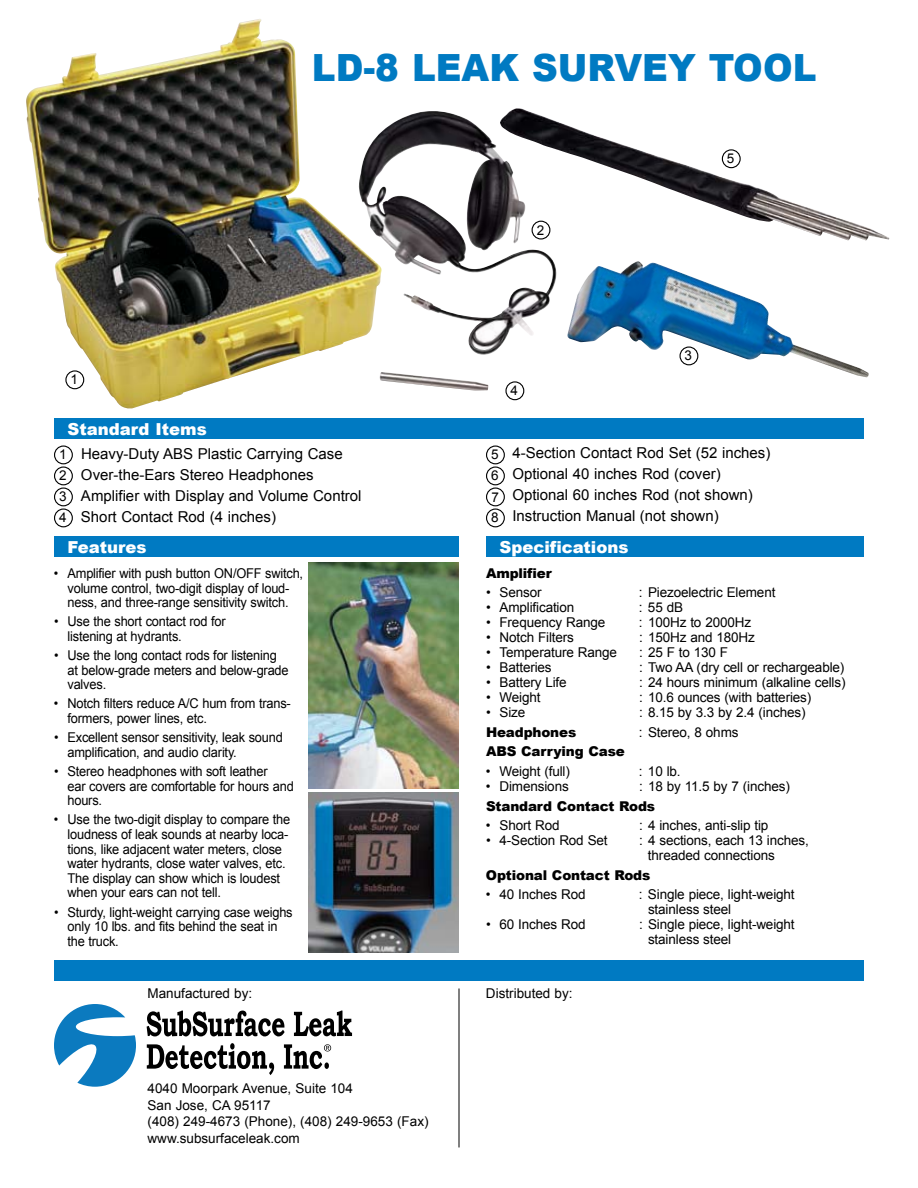
<style>
.page{position:relative;width:918px;height:1188px;background:#fff}
.page>*{position:absolute;margin:0;border:0;box-sizing:border-box;transform-origin:0 0}
.t1{font:900 37.5px "Arial";color:#007ac2;scale:.95 1}
.t2{font:900 16.5px "Arial";color:#fff}
.t3{font:15px/21px "Arial";color:#000}
.t4{font:13.5px/14.5px "Arial";letter-spacing:-.015em;color:#000;scale:.95 1}
.t5{font:13.5px/21px "Arial";letter-spacing:-.015em;color:#000}
.t6{font:900 13.5px "Arial";letter-spacing:-.01em;color:#000}
</style>
<div class="page">
<img style="left:26px;top:19px;width:356px;height:390px">
<img style="left:367px;top:143px;width:190px;height:214px">
<img style="left:379px;top:372px;width:110px;height:19px">
<img style="left:500px;top:108px;width:390px;height:133px">
<img style="left:567px;top:261px;width:302px;height:116px">
<div style="left:54px;top:536px;width:405px;height:20px;background:#007ac2"></div>
<div style="left:486px;top:536px;width:378px;height:20px;background:#007ac2"></div>
<div style="left:54px;top:418px;width:810px;height:21px;background:#007ac2"></div>
<div style="left:54px;top:446px;width:19px;height:18px;border:1px solid #000;border-radius:50%"></div>
<div style="left:54px;top:466px;width:19px;height:19px;border:1px solid #000;border-radius:50%"></div>
<div style="left:54px;top:488px;width:19px;height:18px;border:1px solid #000;border-radius:50%"></div>
<div style="left:54px;top:508px;width:19px;height:19px;border:1px solid #000;border-radius:50%"></div>
<div style="left:486px;top:446px;width:19px;height:18px;border:1px solid #000;border-radius:50%"></div>
<div style="left:486px;top:466px;width:19px;height:19px;border:1px solid #000;border-radius:50%"></div>
<div style="left:486px;top:488px;width:19px;height:18px;border:1px solid #000;border-radius:50%"></div>
<div style="left:486px;top:508px;width:19px;height:19px;border:1px solid #000;border-radius:50%"></div>
<div style="left:505px;top:381px;width:19px;height:19px;border:1px solid #000;border-radius:50%"></div>
<div style="left:722px;top:150px;width:18px;height:18px;background:#fff;border-radius:50%"></div>
<div style="left:722px;top:149px;width:19px;height:19px;border:1px solid #000;border-radius:50%"></div>
<svg style="left:54px;top:1004px;width:82px;height:83px"></svg>
<svg style="left:147px;top:1011px;width:138px;height:25px"></svg>
<svg style="left:294px;top:1011px;width:58px;height:25px"></svg>
<svg style="left:147px;top:1043px;width:127px;height:32px"></svg>
<svg style="left:284px;top:1044px;width:47px;height:25px"></svg>
<hr style="left:459px;top:988px;width:1px;height:159px;background:#000">
<div style="left:54px;top:960px;width:810px;height:20px;background:#007ac2"></div>
<div style="left:532px;top:221px;width:18px;height:18px;background:#fff;border-radius:50%"></div>
<div style="left:532px;top:221px;width:18px;height:19px;border:1px solid #000;border-radius:50%"></div>
<div style="left:680px;top:347px;width:18px;height:18px;background:#fff;border-radius:50%"></div>
<div style="left:680px;top:346px;width:18px;height:19px;border:1px solid #000;border-radius:50%"></div>
<img style="left:309px;top:562px;width:150px;height:227px">
<img style="left:309px;top:793px;width:150px;height:159px">
<div style="left:66px;top:371px;width:18px;height:18px;background:#fff;border-radius:50%"></div>
<div style="left:65px;top:370px;width:19px;height:19px;border:1px solid #000;border-radius:50%"></div>
<h1 class="t1" style="left:312px;top:47px;width:533px">LD-8 LEAK SURVEY TOOL</h1>
<p class="t5" style="left:71px;top:369px;width:9px">1</p>
<p class="t2" style="left:68px;top:420px;width:141px">Standard Items</p>
<p class="t5" style="left:537px;top:219px;width:9px">2</p>
<p class="t5" style="left:511px;top:380px;width:9px">4</p>
<p class="t5" style="left:727px;top:148px;width:9px">5</p>
<p class="t5" style="left:685px;top:345px;width:9px">3</p>
<p class="t3" style="left:81px;top:444px;width:282px">Heavy-Duty ABS Plastic Carrying Case Over-the-Ears Stereo Headphones Amplifier with Display and Volume Control Short Contact Rod (4 inches)</p>
<p class="t3" style="left:512px;top:443px;width:260px">4-Section Contact Rod Set (52 inches)<br>Optional 40 inches Rod (cover)<br>Optional 60 inches Rod (not shown)<br>Instruction Manual (not shown)</p>
<p class="t5" style="left:59px;top:444px;width:9px;text-align:justify">1<br>2<br>3<br>4</p>
<p class="t5" style="left:491px;top:444px;width:9px;text-align:justify">5<br>6<br>7<br>8</p>
<p class="t2" style="left:68px;top:537px;width:81px">Features</p>
<p class="t2" style="left:500px;top:537px;width:130px">Specifications</p>
<p class="t4" style="left:54px;top:566px;width:264px;text-align:center">• Amplifier with push button ON/OFF switch, volume control, two-digit display of loud&shy;ness, and three-range sensitivity switch.</p>
<p class="t4" style="left:67px;top:614px;width:168px;text-indent:-13px">• Use the short contact rod for listening at hydrants.</p>
<p class="t4" style="left:67px;top:648px;width:234px;text-indent:-13px">• Use the long contact rods for listening at below-grade meters and below-grade valves.</p>
<p class="t4" style="left:67px;top:696px;width:237px;text-indent:-14px">• Notch filters reduce A/C hum from trans&shy;formers, power lines, etc.</p>
<p class="t4" style="left:68px;top:730px;width:228px;text-indent:-14px">• Excellent sensor sensitivity, leak sound amplification, and audio clarity.</p>
<p class="t4" style="left:67px;top:764px;width:240px;text-indent:-13px">• Stereo headphones with soft leather<br>ear covers are comfortable for hours and hours.</p>
<p class="t4" style="left:67px;top:812px;width:236px;text-indent:-14px">• Use the two-digit display to compare the loudness of leak sounds at nearby loca&shy;tions, like adjacent water meters, close water hydrants, close water valves, etc.<br>The display can show which is loudest when your ears can not tell.</p>
<p class="t4" style="left:68px;top:904px;width:239px;text-indent:-13px">• Sturdy, light-weight carrying case weighs only 10 lbs. and fits behind the seat in the truck.</p>
<p class="t6" style="left:486px;top:566px;width:67px">Amplifier</p>
<p class="t5" style="left:486px;top:582px;width:57px">• Sensor</p>
<p class="t5" style="left:639px;top:582px;width:138px">: Piezoelectric Element</p>
<p class="t5" style="left:486px;top:597px;width:90px">• Amplification</p>
<p class="t5" style="left:639px;top:597px;width:46px">: 55 dB</p>
<p class="t5" style="left:486px;top:612px;width:121px">• Frequency Range</p>
<p class="t5" style="left:639px;top:612px;width:114px">: 100Hz to 2000Hz</p>
<p class="t5" style="left:486px;top:627px;width:90px">• Notch Filters</p>
<p class="t5" style="left:639px;top:627px;width:117px">: 150Hz and 180Hz</p>
<p class="t5" style="left:486px;top:642px;width:133px">• Temperature Range</p>
<p class="t5" style="left:639px;top:642px;width:91px">: 25 F to 130 F</p>
<p class="t5" style="left:486px;top:657px;width:67px">• Batteries</p>
<p class="t5" style="left:639px;top:657px;width:207px">: Two AA (dry cell or rechargeable)</p>
<p class="t5" style="left:486px;top:672px;width:82px">• Battery Life</p>
<p class="t5" style="left:639px;top:672px;width:208px">: 24 hours minimum (alkaline cells)</p>
<p class="t5" style="left:486px;top:687px;width:56px">• Weight</p>
<p class="t5" style="left:639px;top:687px;width:174px">: 10.6 ounces (with batteries)</p>
<p class="t5" style="left:486px;top:702px;width:41px">• Size</p>
<p class="t5" style="left:639px;top:702px;width:168px">: 8.15 by 3.3 by 2.4 (inches)</p>
<p class="t6" style="left:486px;top:725px;width:92px">Headphones</p>
<p class="t5" style="left:639px;top:722px;width:101px">: Stereo, 8 ohms</p>
<p class="t6" style="left:486px;top:744px;width:140px">ABS Carrying Case</p>
<p class="t5" style="left:486px;top:761px;width:86px">• Weight (full)</p>
<p class="t5" style="left:639px;top:761px;width:43px">: 10 lb.</p>
<p class="t5" style="left:486px;top:776px;width:84px">• Dimensions</p>
<p class="t5" style="left:639px;top:776px;width:152px">: 18 by 11.5 by 7 (inches)</p>
<p class="t6" style="left:486px;top:798px;width:171px">Standard Contact Rods</p>
<p class="t5" style="left:486px;top:815px;width:75px">• Short Rod</p>
<p class="t5" style="left:639px;top:815px;width:131px">: 4 inches, anti-slip tip</p>
<p class="t5" style="left:486px;top:830px;width:123px">• 4-Section Rod Set</p>
<p class="t5" style="left:648px;top:833px;width:162px;line-height:15px;text-indent:-9px">: 4 sections, each 13 inches, threaded connections</p>
<p class="t6" style="left:486px;top:867px;width:166px">Optional Contact Rods</p>
<p class="t5" style="left:486px;top:884px;width:101px">• 40 Inches Rod</p>
<p class="t5" style="left:648px;top:887px;width:148px;line-height:15px;text-indent:-9px">: Single piece, light-weight stainless steel</p>
<p class="t5" style="left:486px;top:914px;width:101px">• 60 Inches Rod</p>
<p class="t5" style="left:648px;top:917px;width:148px;line-height:15px;text-indent:-9px">: Single piece, light-weight stainless steel</p>
<p class="t5" style="left:148px;top:983px;width:106px">Manufactured by:</p>
<p class="t5" style="left:486px;top:983px;width:88px">Distributed by:</p>
<p class="t5" style="left:148px;top:1080px;width:283px;line-height:16.5px">4040 Moorpark Avenue, Suite 104<br>San Jose, CA 95117<br>(408) 249-4673 (Phone), (408) 249-9653 (Fax) www.subsurfaceleak.com</p>
</div>
